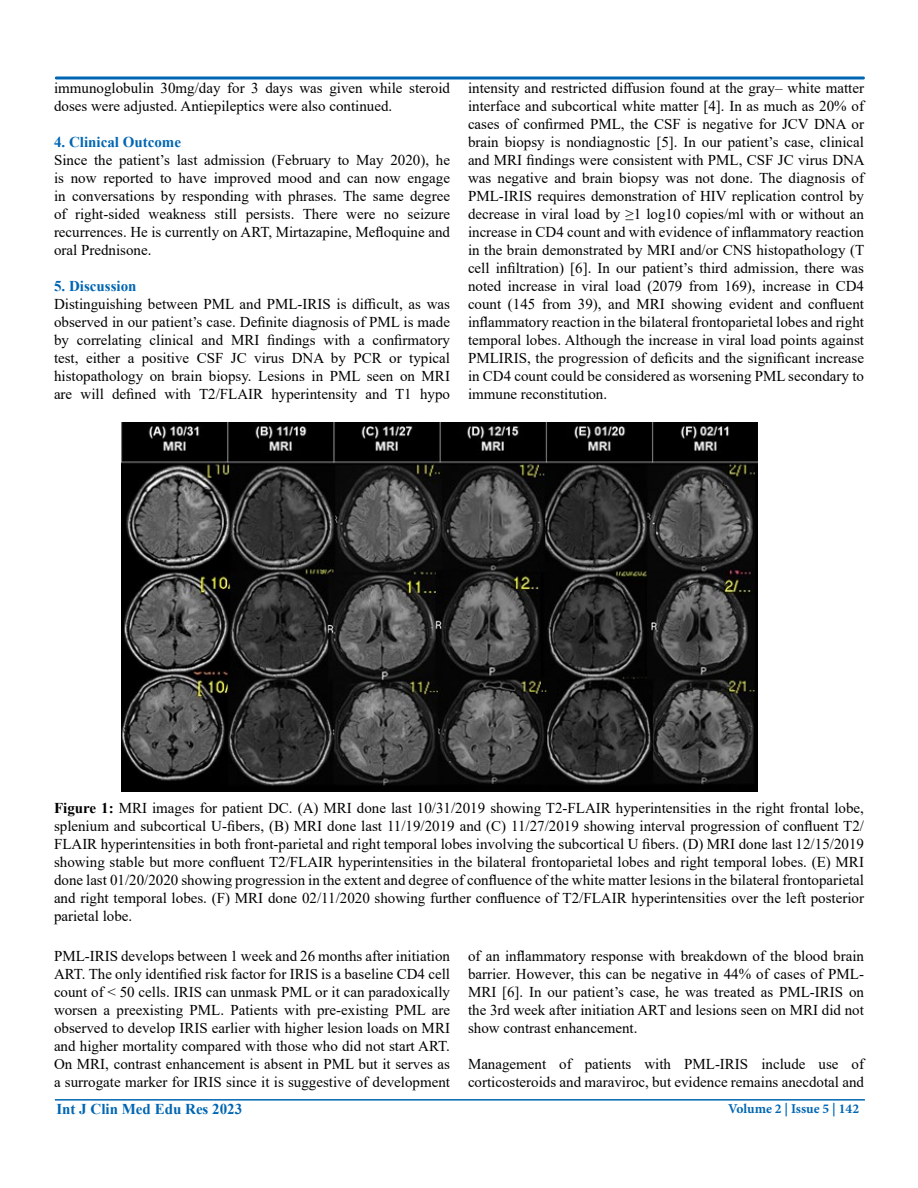
<style>
.page{position:relative;width:918px;height:1188px;background:#fff}
.page>*{position:absolute;margin:0;border:0;box-sizing:border-box;transform-origin:0 0}
.t1{font:15px/18px "Times New Roman";color:#000;text-align:justify}
.t2{font:700 15px "Times New Roman";color:#0066b3}
.t3{font:700 13.5px "Minion Pro";color:#0066b3}
.s1{font-weight:700}
</style>
<div class="page">
<hr style="left:55px;top:1099px;width:810px;height:2px;background:#0066b3">
<div style="left:55px;top:76px;width:810px;height:4px;border:2px solid #0066b3"></div>
<img style="left:122px;top:423px;width:635px;height:368px">
<p class="t1" style="left:54px;top:79px;width:398px">immunoglobulin 30mg/day for 3 days was given while steroid doses were adjusted. Antiepileptics were also continued.</p>
<p class="t2" style="left:54px;top:131px;width:129px">4. Clinical Outcome</p>
<p class="t1" style="left:54px;top:151px;width:398px">Since the patient’s last admission (February to May 2020), he is now reported to have improved mood and can now engage in conversations by responding with phrases. The same degree of right-sided weakness still persists. There were no seizure recurrences. He is currently on ART, Mirtazapine, Mefloquine and oral Prednisone.</p>
<p class="t2" style="left:54px;top:275px;width:84px">5. Discussion</p>
<p class="t1" style="left:54px;top:295px;width:398px">Distinguishing between PML and PML-IRIS is difficult, as was observed in our patient’s case. Definite diagnosis of PML is made by correlating clinical and MRI findings with a confirmatory test, either a positive CSF JC virus DNA by PCR or typical histopathology on brain biopsy. Lesions in PML seen on MRI are will defined with T2/FLAIR hyperintensity and T1 hypo</p>
<p class="t1" style="left:468px;top:79px;width:398px">intensity and restricted diffusion found at the gray– white matter interface and subcortical white matter [4]. In as much as 20% of cases of confirmed PML, the CSF is negative for JCV DNA or brain biopsy is nondiagnostic [5]. In our patient’s case, clinical and MRI findings were consistent with PML, CSF JC virus DNA was negative and brain biopsy was not done. The diagnosis of PML-IRIS requires demonstration of HIV replication control by decrease in viral load by ≥1 log10 copies/ml with or without an increase in CD4 count and with evidence of inflammatory reaction in the brain demonstrated by MRI and/or CNS histopathology (T cell infiltration) [6]. In our patient’s third admission, there was noted increase in viral load (2079 from 169), increase in CD4 count (145 from 39), and MRI showing evident and confluent inflammatory reaction in the bilateral frontoparietal lobes and right temporal lobes. Although the increase in viral load points against PMLIRIS, the progression of deficits and the significant increase in CD4 count could be considered as worsening PML secondary to immune reconstitution.</p>
<p class="t1" style="left:54px;top:799px;width:812px"><span class="s1">Figure 1:</span> MRI images for patient DC. (A) MRI done last 10/31/2019 showing T2-FLAIR hyperintensities in the right frontal lobe, splenium and subcortical U-fibers, (B) MRI done last 11/19/2019 and (C) 11/27/2019 showing interval progression of confluent T2/ FLAIR hyperintensities in both front-parietal and right temporal lobes involving the subcortical U fibers. (D) MRI done last 12/15/2019 showing stable but more confluent T2/FLAIR hyperintensities in the bilateral frontoparietal lobes and right temporal lobes. (E) MRI done last 01/20/2020 showing progression in the extent and degree of confluence of the white matter lesions in the bilateral frontoparietal and right temporal lobes. (F) MRI done 02/11/2020 showing further confluence of T2/FLAIR hyperintensities over the left posterior parietal lobe.</p>
<p class="t1" style="left:54px;top:946px;width:398px">PML-IRIS develops between 1 week and 26 months after initiation ART. The only identified risk factor for IRIS is a baseline CD4 cell count of &lt; 50 cells. IRIS can unmask PML or it can paradoxically worsen a preexisting PML. Patients with pre-existing PML are observed to develop IRIS earlier with higher lesion loads on MRI and higher mortality compared with those who did not start ART.<br>On MRI, contrast enhancement is absent in PML but it serves as a surrogate marker for IRIS since it is suggestive of development</p>
<p class="t1" style="left:468px;top:946px;width:398px">of an inflammatory response with breakdown of the blood brain barrier. However, this can be negative in 44% of cases of PML-MRI [6]. In our patient’s case, he was treated as PML-IRIS on the 3rd week after initiation ART and lesions seen on MRI did not show contrast enhancement.</p>
<p class="t1" style="left:468px;top:1054px;width:398px">Management of patients with PML-IRIS include use of corticosteroids and maraviroc, but evidence remains anecdotal and</p>
<p class="t2" style="left:56px;top:1098px;width:187px">Int J Clin Med Edu Res 2023</p>
<p class="t3" style="left:728px;top:1099px;width:133px">Volume 2 | Issue 5 | 142</p>
</div>
